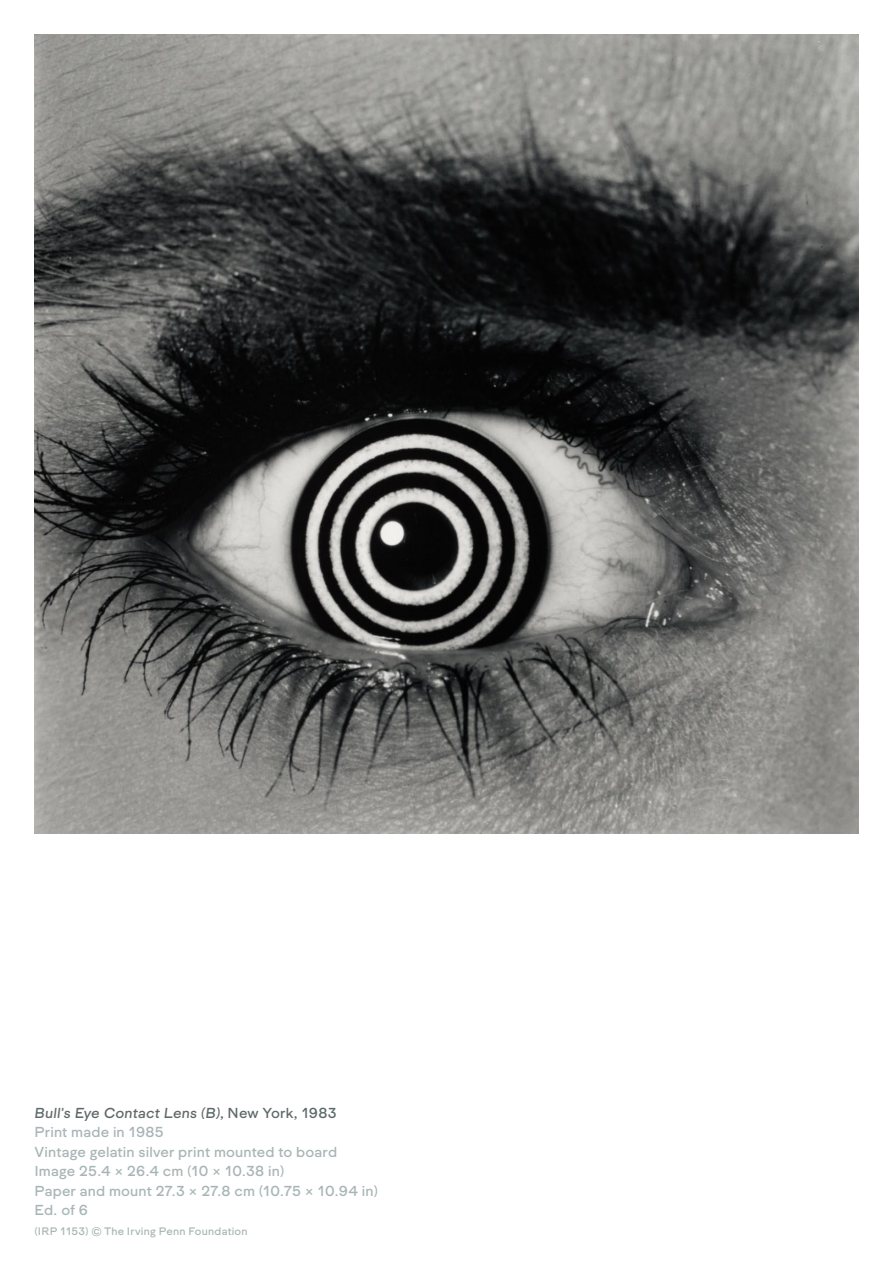
<style>
.page{position:relative;width:893px;height:1263px;background:#fff}
.page>*{position:absolute;margin:0;border:0;box-sizing:border-box;transform-origin:0 0}
.t1{font:15px/19.5px "Formale Grotesque N3";letter-spacing:.01em;color:#a9b5b5}
.t2{font:15px "Formale Grotesque N3 It";letter-spacing:.01em;color:#606969}
.t3{font:11.25px "Formale Grotesque N3";letter-spacing:.02em;color:#a9b5b5}
.s1{font-family:"Formale Grotesque N3"}
</style>
<div class="page">
<img style="left:34px;top:34px;width:825px;height:799px">
<p class="t2" style="left:34px;top:1104px;width:304px">Bull's Eye Contact Lens (B)<span class="s1">, New York, 1983</span></p>
<p class="t1" style="left:34px;top:1122px;width:345px">Print made in 1985<br>Vintage gelatin silver print mounted to board<br>Image 25.4 × 26.4 cm (10 × 10.38 in)<br>Paper and mount 27.3 × 27.8 cm (10.75 × 10.94 in)<br>Ed. of 6</p>
<p class="t3" style="left:34px;top:1224px;width:215px">(IRP 1153) © The Irving Penn Foundation</p>
</div>
